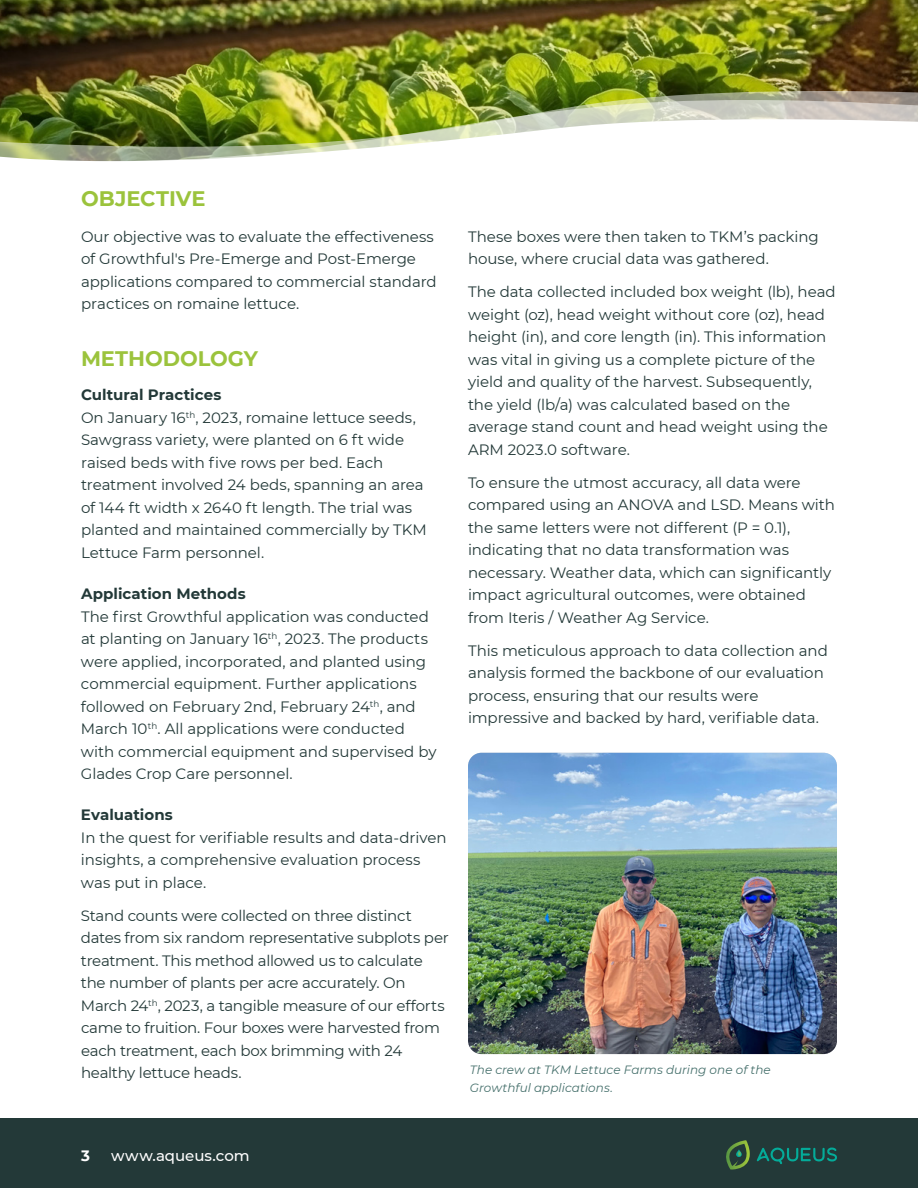
<style>
.page{position:relative;width:918px;height:1188px;background:#fff}
.page>*{position:absolute;margin:0;border:0;box-sizing:border-box;transform-origin:0 0}
.t1{font:700 21px "Montserrat";color:#9bc33c}
.t2{font:15px/22.5px "Montserrat";letter-spacing:-.005em;color:#233938}
.t3{font:700 15px "Montserrat";color:#233938}
.t4{font:500 15px "Montserrat";color:#fff}
.t5{font:700 15px "Montserrat";color:#fff}
.t6{font:italic 12px/18px "Montserrat";color:#46706c}
.s1{font-weight:700}
</style>
<div class="page">
<div style="left:0;top:1119px;width:918px;height:69px;background:#233938"></div>
<svg style="left:757px;top:1148px;width:80px;height:16px"></svg>
<svg style="left:726px;top:1140px;width:24px;height:30px"></svg>
<img style="left:0;top:0;width:918px;height:91px">
<img style="left:0;top:91px;width:918px;height:9px">
<img style="left:0;top:100px;width:918px;height:19px">
<img style="left:0;top:119px;width:918px;height:43px">
<img style="left:468px;top:753px;width:369px;height:301px">
<h1 class="t1" style="left:81px;top:183px;width:126px">OBJECTIVE</h1>
<p class="t2" style="left:81px;top:225px;width:357px">Our objective was to evaluate the effectiveness of Growthful's Pre-Emerge and Post-Emerge applications compared to commercial standard practices on romaine lettuce.</p>
<h1 class="t1" style="left:81px;top:343px;width:178px">METHODOLOGY</h1>
<p class="t2" style="left:81px;top:383px;width:347px"><span class="s1">Cultural Practices<br></span>On January 16<sup>th</sup>, 2023, romaine lettuce seeds, Sawgrass variety, were planted on 6 ft wide raised beds with five rows per bed. Each treatment involved 24 beds, spanning an area of 144 ft width x 2640 ft length. The trial was planted and maintained commercially by TKM Lettuce Farm personnel.</p>
<p class="t3" style="left:81px;top:583px;width:166px">Application Methods</p>
<p class="t2" style="left:81px;top:605px;width:357px">The first Growthful application was conducted at planting on January 16<sup>th</sup>, 2023. The products were applied, incorporated, and planted using commercial equipment. Further applications followed on February 2nd, February 24<sup>th</sup>, and March 10<sup>th</sup>. All applications were conducted with commercial equipment and supervised by Glades Crop Care personnel.</p>
<p class="t3" style="left:81px;top:804px;width:93px">Evaluations</p>
<p class="t2" style="left:81px;top:826px;width:367px">In the quest for verifiable results and data-driven insights, a comprehensive evaluation process was put in place.</p>
<p class="t2" style="left:81px;top:904px;width:369px">Stand counts were collected on three distinct dates from six random representative subplots per treatment. This method allowed us to calculate the number of plants per acre accurately. On March 24<sup>th</sup>, 2023, a tangible measure of our efforts came to fruition. Four boxes were harvested from each treatment, each box brimming with 24 healthy lettuce heads.</p>
<p class="t2" style="left:468px;top:225px;width:352px">These boxes were then taken to TKM’s packing house, where crucial data was gathered.</p>
<p class="t2" style="left:468px;top:280px;width:369px">The data collected included box weight (lb), head weight (oz), head weight without core (oz), head height (in), and core length (in). This information was vital in giving us a complete picture of the yield and quality of the harvest. Subsequently, the yield (lb/a) was calculated based on the average stand count and head weight using the ARM 2023.0 software.</p>
<p class="t2" style="left:468px;top:471px;width:369px">To ensure the utmost accuracy, all data were compared using an ANOVA and LSD. Means with the same letters were not different (P = 0.1), indicating that no data transformation was necessary. Weather data, which can significantly impact agricultural outcomes, were obtained from Iteris / Weather Ag Service.</p>
<p class="t2" style="left:468px;top:639px;width:361px">This meticulous approach to data collection and analysis formed the backbone of our evaluation process, ensuring that our results were impressive and backed by hard, verifiable data.</p>
<p class="t6" style="left:470px;top:1061px;width:303px">The crew at TKM Lettuce Farms during one of the<br>Growthful applications.</p>
<p class="t5" style="left:81px;top:1145px;width:10px">3</p>
<p class="t4" style="left:111px;top:1145px;width:140px">www.aqueus.com</p>
</div>
